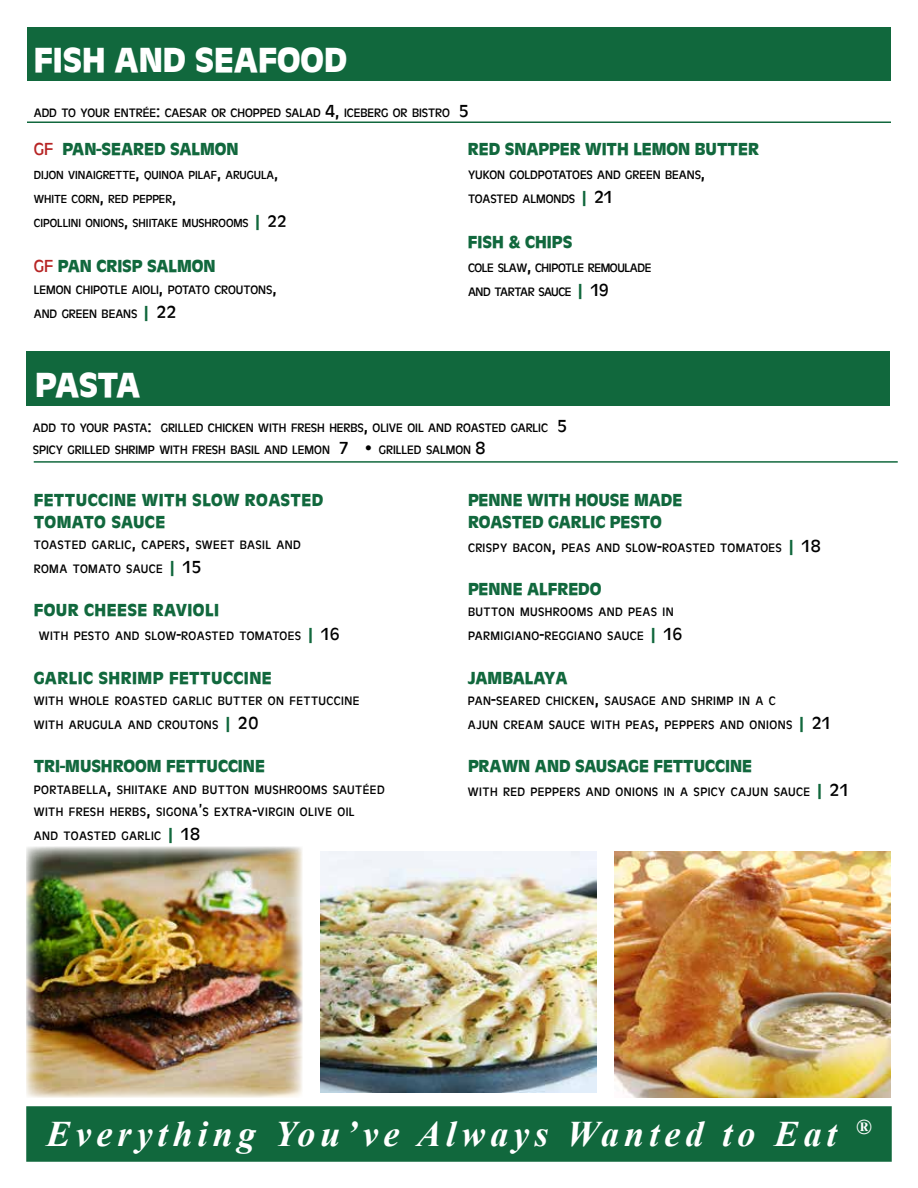
<style>
.page{position:relative;width:918px;height:1188px;background:#fff}
.page>*{position:absolute;margin:0;border:0;box-sizing:border-box;transform-origin:0 0}
.t1{font:italic 700 36px "Times New Roman";letter-spacing:.14em;color:#fff}
.t2{font:700 36px "Antigone";color:#fff}
.t3{font:700 18px/21.6px "Antigone";color:#11683d}
.t4{font:700 18px/21.6px "Antigone";letter-spacing:.025em;color:#11683d}
.t5{font:12.6px/24px "Antigone";letter-spacing:.02em;color:#000}
.t6{font:12.6px/24px "Antigone";color:#000}
.t7{font:12.6px/24px "Antigone";letter-spacing:-.03em;color:#000}
.t8{font:12.15px/24px "Antigone";color:#000}
.s1{font-size:18px}
.s2{font-weight:400;color:#b72525}
.s3{font-size:17.25px}
.s4{font-weight:700;font-size:18px;color:#11683d}
</style>
<div class="page">
<div style="left:27px;top:1107px;width:864px;height:54px;background:#11683d"></div>
<div style="left:26px;top:1106px;width:866px;height:56px;border:2px solid #11683d"></div>
<div style="left:26px;top:352px;width:864px;height:54px;background:#11683d"></div>
<div style="left:27px;top:27px;width:864px;height:54px;background:#11683d"></div>
<hr style="left:27px;top:122px;width:864px;height:1px;background:#11683d">
<hr style="left:34px;top:461px;width:864px;height:2px;background:#11683d">
<img style="left:320px;top:852px;width:276px;height:240px">
<img style="left:26px;top:847px;width:276px;height:250px">
<img style="left:614px;top:852px;width:276px;height:245px">
<h1 class="t2" style="left:34px;top:36px;width:315px">FISH AND SEAFOOD</h1>
<p class="t6" style="left:34px;top:100px;width:437px">ADD TO YOUR ENTRÉE<span class="s1">:</span> CAESAR OR CHOPPED SALAD <span class="s1">4,</span> ICEBERG OR BISTRO <span class="s1">5</span></p>
<h2 class="t3" style="left:34px;top:137px;width:206px"><span class="s2">GF</span> PAN-SEARED SALMON</h2>
<p class="t8" style="left:34px;top:162px;width:255px">DIJON VINAIGRETTE<span class="s3">,</span> QUINOA PILAF<span class="s3">,</span> ARUGULA<span class="s3">,<br></span>WHITE CORN<span class="s3">,</span> RED PEPPER<span class="s3">,<br></span>CIPOLLINI ONIONS<span class="s3">,</span> SHIITAKE MUSHROOMS <span class="s4">|</span> <span class="s3">22</span></p>
<h2 class="t3" style="left:34px;top:255px;width:183px"><span class="s2">GF</span> PAN CRISP SALMON</h2>
<p class="t6" style="left:34px;top:277px;width:244px">LEMON CHIPOTLE AIOLI<span class="s1">,</span> POTATO CROUTONS<span class="s1">,<br></span>AND GREEN BEANS <span class="s4">|</span> <span class="s1">22</span></p>
<h1 class="t2" style="left:35px;top:360px;width:107px">PASTA</h1>
<h2 class="t3" style="left:468px;top:137px;width:293px">RED SNAPPER WITH LEMON BUTTER</h2>
<p class="t6" style="left:468px;top:162px;width:239px">YUKON GOLDPOTATOES AND GREEN BEANS<span class="s1">,<br></span>TOASTED ALMONDS <span class="s4">|</span> <span class="s1">21</span></p>
<h2 class="t3" style="left:468px;top:231px;width:106px">FISH &amp; CHIPS</h2>
<p class="t7" style="left:468px;top:255px;width:185px">COLE SLAW<span class="s1">,</span> CHIPOTLE REMOULADE<br>AND TARTAR SAUCE <span class="s4">|</span> <span class="s1">19</span></p>
<p class="t6" style="left:33px;top:416px;width:536px;line-height:21.6px">ADD TO YOUR PASTA<span class="s1">:</span> GRILLED CHICKEN WITH FRESH HERBS<span class="s1">,</span> OLIVE OIL AND ROASTED GARLIC <span class="s1">5<br></span>SPICY GRILLED SHRIMP WITH FRESH BASIL AND LEMON <span class="s1">7</span> <span class="s1">•</span> GRILLED SALMON <span class="s1">8</span></p>
<h2 class="t4" style="left:34px;top:488px;width:291px">FETTUCCINE WITH SLOW ROASTED<br>TOMATO SAUCE</h2>
<p class="t5" style="left:34px;top:532px;width:269px">TOASTED GARLIC<span class="s1">,</span> CAPERS<span class="s1">,</span> SWEET BASIL AND<br>ROMA TOMATO SAUCE <span class="s4">|</span> <span class="s1">15</span></p>
<h2 class="t4" style="left:34px;top:599px;width:187px">FOUR CHEESE RAVIOLI</h2>
<p class="t5" style="left:39px;top:624px;width:303px">WITH PESTO AND SLOW<span class="s1">-</span>ROASTED TOMATOES <span class="s4">|</span> <span class="s1">16</span></p>
<h2 class="t4" style="left:34px;top:666px;width:240px">GARLIC SHRIMP FETTUCCINE</h2>
<p class="t5" style="left:34px;top:688px;width:327px">WITH WHOLE ROASTED GARLIC BUTTER ON FETTUCCINE<br>WITH ARUGULA AND CROUTONS <span class="s4">|</span> <span class="s1">20</span></p>
<h2 class="t3" style="left:34px;top:755px;width:233px">TRI-MUSHROOM FETTUCCINE</h2>
<p class="t5" style="left:34px;top:778px;width:352px;line-height:21.6px">PORTABELLA<span class="s1">,</span> SHIITAKE AND BUTTON MUSHROOMS SAUTÉED<br>WITH FRESH HERBS<span class="s1">,</span> SIGONA<span class="s1">’</span>S EXTRA<span class="s1">-</span>VIRGIN OLIVE OIL</p>
<p class="t5" style="left:34px;top:823px;width:168px">AND TOASTED GARLIC <span class="s4">|</span> <span class="s1">18</span></p>
<h2 class="t3" style="left:468px;top:488px;width:216px">PENNE WITH HOUSE MADE<br>ROASTED GARLIC PESTO</h2>
<p class="t5" style="left:468px;top:535px;width:354px">CRISPY BACON<span class="s1">,</span> PEAS AND SLOW<span class="s1">-</span>ROASTED TOMATOES <span class="s4">|</span> <span class="s1">18</span></p>
<h2 class="t3" style="left:468px;top:577px;width:135px">PENNE ALFREDO</h2>
<p class="t5" style="left:468px;top:600px;width:216px">BUTTON MUSHROOMS AND PEAS IN<br>PARMIGIANO<span class="s1">-</span>REGGIANO SAUCE <span class="s4">|</span> <span class="s1">16</span></p>
<h2 class="t3" style="left:468px;top:666px;width:101px">JAMBALAYA</h2>
<p class="t5" style="left:468px;top:688px;width:365px">PAN<span class="s1">-</span>SEARED CHICKEN<span class="s1">,</span> SAUSAGE AND SHRIMP IN A C<br>AJUN CREAM SAUCE WITH PEAS<span class="s1">,</span> PEPPERS AND ONIONS <span class="s4">|</span> <span class="s1">21</span></p>
<h2 class="t3" style="left:468px;top:755px;width:286px">PRAWN AND SAUSAGE FETTUCCINE</h2>
<p class="t5" style="left:468px;top:780px;width:383px">WITH RED PEPPERS AND ONIONS IN A SPICY CAJUN SAUCE <span class="s4">|</span> <span class="s1">21</span></p>
<h1 class="t1" style="left:47px;top:1109px;width:826px">Everything You’ve Always Wanted to Eat <sup>®</sup></h1>
</div>
